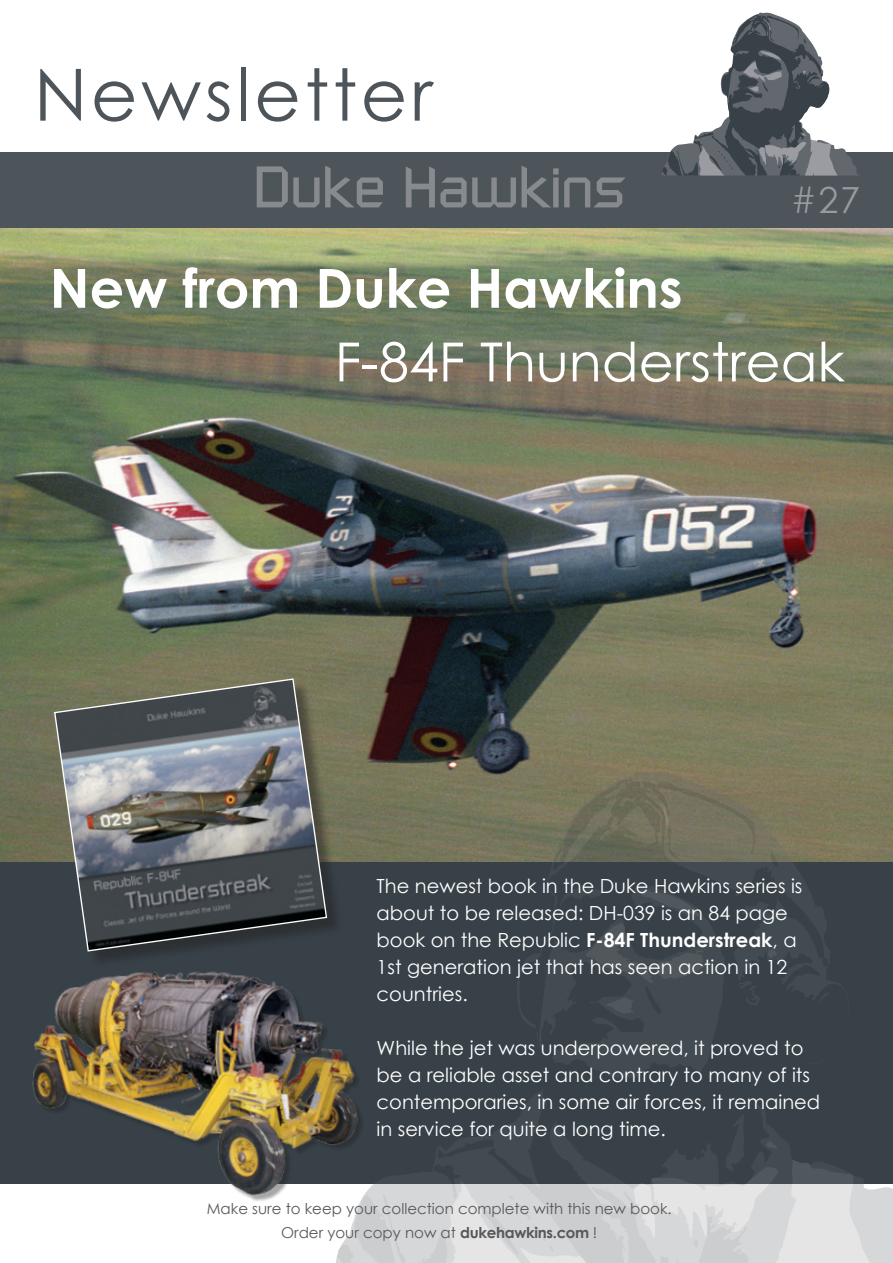
<style>
.page{position:relative;width:893px;height:1263px;background:#fff}
.page>*{position:absolute;margin:0;border:0;box-sizing:border-box;transform-origin:0 0}
.t1{font:72px "Century Gothic";letter-spacing:.05em;color:#4d545a}
.t2{font:700 54px "Century Gothic";color:#fff}
.t3{font:54px "Century Gothic";color:#fff}
.t4{font:54px "Russel Square Opti";color:#878a8f}
.t5{font:36px "Century Gothic";color:#989a9f}
.t6{font:19.5px/27px "Century Gothic";color:#fff}
.t7{font:15px "Century Gothic";color:#57585a}
.s1{font-weight:700}
</style>
<div class="page">
<img style="left:0;top:227px;width:893px;height:635px">
<svg style="left:336px;top:772px;width:557px;height:491px;background:#4e5450"></svg>
<svg style="left:518px;top:778px;width:310px;height:173px;background:#595c53"></svg>
<svg style="left:771px;top:850px;width:6px;height:16px"></svg>
<svg style="left:488px;top:951px;width:366px;height:312px;background:#40494f"></svg>
<svg style="left:637px;top:890px;width:64px;height:27px;background:#404a50"></svg>
<svg style="left:586px;top:923px;width:119px;height:90px;background:#414a50"></svg>
<svg style="left:660px;top:803px;width:23px;height:58px"></svg>
<svg style="left:768px;top:950px;width:9px;height:8px"></svg>
<svg style="left:337px;top:1139px;width:256px;height:124px;background:#a2a6a9"></svg>
<svg style="left:634px;top:1159px;width:240px;height:104px;background:#b7b9bc"></svg>
<svg style="left:766px;top:1141px;width:11px;height:8px"></svg>
<div style="left:0;top:152px;width:893px;height:75px;background:#4d545a"></div>
<svg style="left:662px;top:13px;width:197px;height:163px"></svg>
<img style="left:14px;top:951px;width:363px;height:257px">
<div style="left:56px;top:680px;width:288px;height:288px;background:#231f20;opacity:.5"></div>
<svg style="left:53px;top:678px;width:275px;height:274px;background:#656868"></svg>
<p class="t1" style="left:34px;top:44px;width:400px">Newsletter</p>
<p class="t4" style="left:254px;top:153px;width:373px">Duke Hawkins</p>
<p class="t5" style="left:791px;top:174px;width:71px">#27</p>
<p class="t2" style="left:50px;top:247px;width:634px">New from Duke Hawkins</p>
<p class="t3" style="left:335px;top:324px;width:511px">F-84F Thunderstreak</p>
<p class="t6" style="left:377px;top:872px;width:427px">The newest book in the Duke Hawkins series is about to be released: DH-039 is an 84 page book on the Republic <span class="s1">F-84F Thunderstreak</span>, a 1st generation jet that has seen action in 12 countries.</p>
<p class="t6" style="left:377px;top:1034px;width:445px">While the jet was underpowered, it proved to be a reliable asset and contrary to many of its contemporaries, in some air forces, it remained in service for quite a long time.</p>
<p class="t7" style="left:207px;top:1198px;width:466px">Make sure to keep your collection complete with this new book.</p>
<p class="t7" style="left:281px;top:1222px;width:318px">Order your copy now at <span class="s1">dukehawkins.com</span> !</p>
</div>
